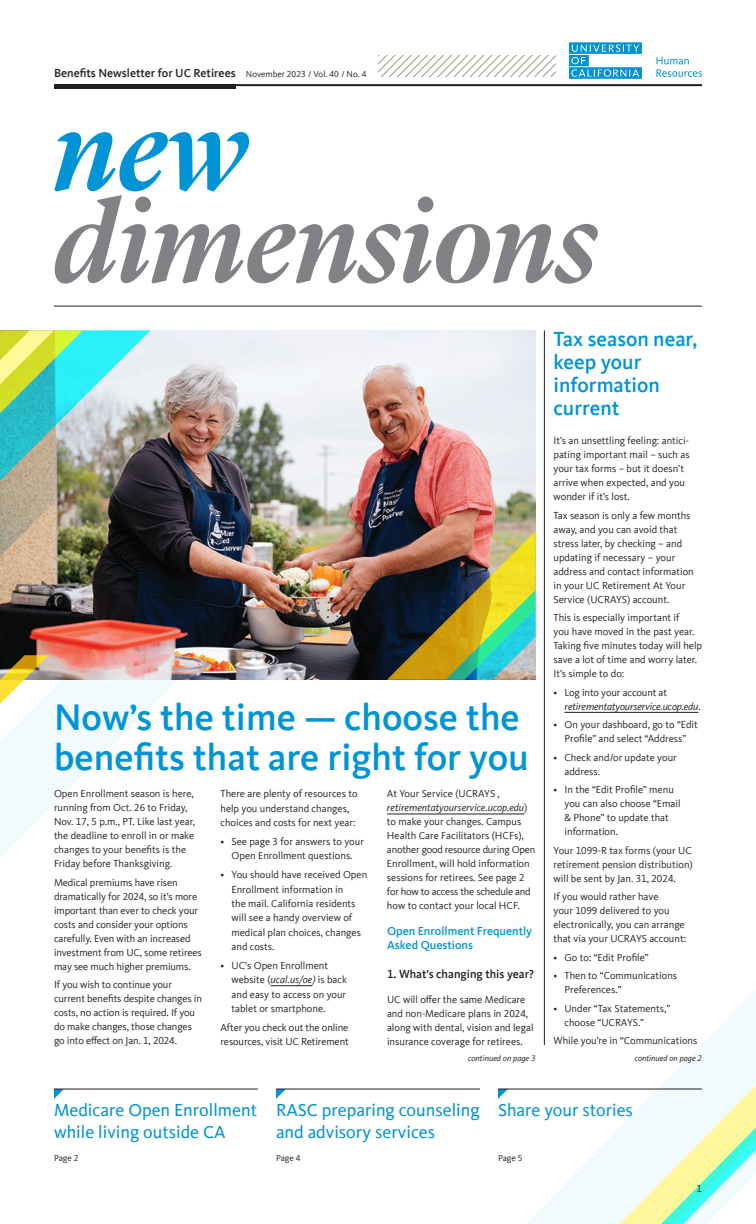
<style>
.page{position:relative;width:756px;height:1224px;background:#fff}
.page>*{position:absolute;margin:0;border:0;box-sizing:border-box;transform-origin:0 0}
.t1{font:italic 500 116px "Lyon Display";color:#808285}
.t2{font:italic 500 116px "Lyon Display";color:#0094d7}
.Headline{font:500 38px/40px "Kievit Offc Pro";color:#0094d7}
.Headline-2{font:500 21px/23px "Kievit Offc Pro";color:#0094d7}
.menus{font:18px/21.6px "Kievit Offc Pro";color:#0094d7}
.Subhead_1{font:500 12px "Kievit Offc Pro";color:#231f20}
.Subhead_1-2{font:500 12px/14.4px "Kievit Offc Pro";color:#0094d7}
.body{font:10.5px/14px "Kievit Offc Pro";color:#231f20}
.t3{font:italic 10.5px "Kievit Offc Pro";letter-spacing:-.01em;color:#231f20}
.quote_signature{font:9px "Kievit Offc Pro";color:#231f20}
.body-2{font:italic 8.5px "Kievit Offc Pro";color:#231f20}
.s1{font-style:italic}
.s2{font-style:normal}
</style>
<div class="page">
<svg style="left:526px;top:989px;width:230px;height:235px"></svg>
<svg style="left:601px;top:1055px;width:155px;height:169px"></svg>
<svg style="left:0;top:680px;width:177px;height:177px"></svg>
<svg style="left:54px;top:1090px;width:9px;height:9px"></svg>
<svg style="left:276px;top:1090px;width:9px;height:9px"></svg>
<svg style="left:498px;top:1090px;width:9px;height:9px"></svg>
<hr style="left:54px;top:306px;width:648px;height:1px;background:#231f20">
<div style="left:54px;top:84px;width:181px;height:5px;background:#231f20"></div>
<img style="left:121px;top:330px;width:414px;height:350px">
<hr style="left:54px;top:84px;width:648px;height:2px;background:#231f20">
<svg style="left:378px;top:56px;width:178px;height:21px"></svg>
<svg style="left:569px;top:43px;width:73px;height:36px"></svg>
<svg style="left:657px;top:57px;width:45px;height:20px"></svg>
<svg style="left:49px;top:669px;width:72px;height:29px"></svg>
<img style="left:0;top:330px;width:150px;height:339px">
<img style="left:0;top:330px;width:83px;height:217px">
<img style="left:387px;top:531px;width:149px;height:149px">
<svg style="left:0;top:655px;width:49px;height:81px"></svg>
<hr style="left:271px;top:986px;width:41px;height:1px;background:#231f20">
<hr style="left:387px;top:814px;width:137px;height:1px;background:#231f20">
<hr style="left:498px;top:1089px;width:204px;height:1px;background:#231f20">
<hr style="left:54px;top:1089px;width:204px;height:1px;background:#231f20">
<hr style="left:276px;top:1089px;width:204px;height:1px;background:#231f20">
<hr style="left:564px;top:712px;width:134px;height:1px;background:#231f20">
<hr style="left:544px;top:330px;width:1px;height:715px;background:#231f20">
<p class="Subhead_1" style="left:54px;top:66px;width:183px">Benefits Newsletter for UC Retirees</p>
<p class="quote_signature" style="left:246px;top:68px;width:122px">November 2023 / Vol. 40 / No. 4</p>
<p class="t2" style="left:54px;top:64px;width:196px">new</p>
<p class="t1" style="left:54px;top:156px;width:545px">dimensions</p>
<p class="Headline" style="left:54px;top:697px;width:476px">Now’s the time — choose the benefits that are right for you</p>
<p class="body" style="left:54px;top:787px;width:143px">Open Enrollment season is here, running from Oct. 26 to Friday,<br>Nov. 17, 5 p.m., PT. Like last year, the deadline to enroll in or make changes to your benefits is the<br>Friday before Thanksgiving.</p>
<p class="body" style="left:54px;top:875px;width:149px">Medical premiums have risen dramatically for 2024, so it's more important than ever to check your costs and consider your options carefully. Even with an increased investment from UC, some retirees may see much higher premiums.</p>
<p class="body" style="left:54px;top:978px;width:150px">If you wish to continue your current benefits despite changes in costs, no action is required. If you do make changes, those changes go into effect on Jan. 1, 2024.</p>
<p class="body" style="left:220px;top:787px;width:139px;line-height:14.4px">There are plenty of resources to help you understand changes, choices and costs for next year:</p>
<p class="body" style="left:220px;top:834px;width:145px;line-height:14.4px;text-align:center">• See page 3 for answers to your<br>Open Enrollment questions.</p>
<p class="body" style="left:232px;top:867px;width:137px;line-height:14.4px;text-indent:-11px">• You should have received Open<br>Enrollment information in<br>the mail. California residents will see a handy overview of medical plan choices, changes and costs.</p>
<p class="body" style="left:232px;top:958px;width:117px;line-height:14.4px;text-indent:-11px">• UC's Open Enrollment website (<span class="s1">ucal.us/oe)</span> is back</p>
<p class="body" style="left:232px;top:987px;width:116px;line-height:14.4px">and easy to access on your tablet or smartphone.</p>
<p class="body" style="left:220px;top:1020px;width:130px;line-height:14.4px">After you check out the online resources, visit UC Retirement</p>
<p class="body" style="left:387px;top:787px;width:150px">At Your Service (UCRAYS , <span class="s1">retirementatyourservice.ucop.edu</span>) to make your changes. Campus<br>Health Care Facilitators (HCFs), another good resource during Open<br>Enrollment, will hold information sessions for retirees. See page 2 for how to access the schedule and how to contact your local HCF.</p>
<p class="Subhead_1-2" style="left:387px;top:923px;width:147px">Open Enrollment Frequently<br>Asked Questions</p>
<p class="Subhead_1" style="left:387px;top:967px;width:149px">1. What’s changing this year?</p>
<p class="body" style="left:387px;top:993px;width:148px">UC will offer the same Medicare and non-Medicare plans in 2024, along with dental, vision and legal insurance coverage for retirees.</p>
<p class="body-2" style="left:468px;top:1053px;width:69px">continued on page 3</p>
<p class="Headline-2" style="left:554px;top:328px;width:145px">Tax season near, keep your information current</p>
<p class="body" style="left:554px;top:434px;width:138px">It’s an unsettling feeling: antici&shy;pating important mail – such as your tax forms – but it doesn’t arrive when expected, and you wonder if it’s lost.</p>
<p class="body" style="left:554px;top:508px;width:142px">Tax season is only a few months away, and you can avoid that stress later, by checking – and updating if necessary – your address and contact information in your UC Retirement At Your<br>Service (UCRAYS) account.</p>
<p class="body" style="left:554px;top:611px;width:150px">This is especially important if<br>you have moved in the past year.<br>Taking five minutes today will help save a lot of time and worry later.<br>It’s simple to do:</p>
<p class="body" style="left:554px;top:685px;width:115px">• Log into your account at</p>
<p class="t3" style="left:564px;top:700px;width:138px">retirementatyourservice.ucop.edu<span class="s2">.</span></p>
<p class="body" style="left:554px;top:718px;width:146px;text-align:center">• On your dashboard, go to “Edit<br>Profile” and select “Address”</p>
<p class="body" style="left:564px;top:750px;width:114px;text-indent:-11px">• Check and/or update your address.</p>
<p class="body" style="left:564px;top:783px;width:118px;text-indent:-11px">• In the “Edit Profile” menu you can also choose “Email &amp; Phone” to update that information.</p>
<p class="body" style="left:553px;top:843px;width:141px;text-align:justify">Your 1099-R tax forms (your UC retirement pension distribution) will be sent by Jan. 31, 2024.</p>
<p class="body" style="left:553px;top:890px;width:134px">If you would rather have<br>your 1099 delivered to you electronically, you can arrange that via your UCRAYS account:</p>
<p class="body" style="left:554px;top:950px;width:97px">• Go to: “Edit Profile”</p>
<p class="body" style="left:564px;top:969px;width:114px;text-indent:-11px">• Then to “Communications<br>Preferences.”</p>
<p class="body" style="left:564px;top:1001px;width:107px;text-indent:-11px">• Under “Tax Statements,” choose “UCRAYS.”</p>
<p class="body" style="left:553px;top:1034px;width:145px">While you’re in “Communications</p>
<p class="body-2" style="left:635px;top:1053px;width:69px">continued on page 2</p>
<p class="menus" style="left:54px;top:1099px;width:205px">Medicare Open Enrollment while living outside CA</p>
<p class="quote_signature" style="left:54px;top:1153px;width:26px">Page 2</p>
<p class="menus" style="left:276px;top:1099px;width:205px">RASC preparing counseling and advisory services</p>
<p class="quote_signature" style="left:276px;top:1153px;width:26px">Page 4</p>
<p class="menus" style="left:498px;top:1099px;width:137px">Share your stories</p>
<p class="quote_signature" style="left:498px;top:1153px;width:26px">Page 5</p>
<p class="body" style="left:696px;top:1182px;width:7px">1</p>
</div>
